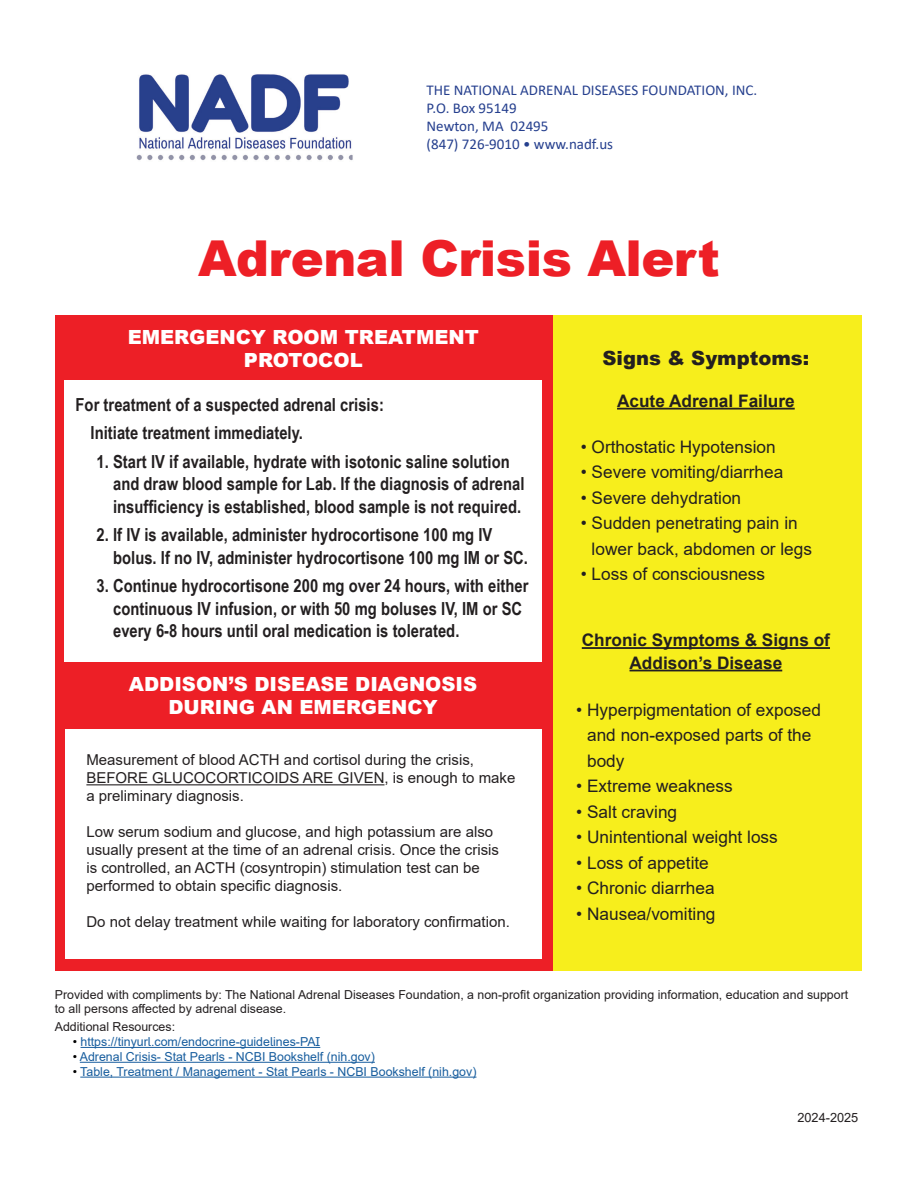
<style>
.page{position:relative;width:918px;height:1188px;background:#fff}
.page>*{position:absolute;margin:0;border:0;box-sizing:border-box;transform-origin:0 0}
.t1{font:900 49.5px "Arial";letter-spacing:-.01em;color:#ed1f26}
.t2{font:900 19.5px/23.4px "Arial";color:#fff;text-align:center}
.t3{font:900 19.5px "Arial";color:#231f20}
.t4{font:700 18px/22.5px "Arial Narrow";color:#231f20}
.t5{font:17.25px/25.5px "Arial";color:#231f20}
.t6{font:700 17.25px/22.5px "Arial";color:#231f20;text-align:center}
.t7{font:15px/18px "Arial";color:#231f20}
.t8{font:15px/18px "Calibri";color:#253f8e}
.t9{font:12.75px "Arial";color:#231f20}
.t10{font:12.3px/14.9px "Arial";color:#231f20}
.t11{font:12.3px "Arial";color:#175d9e}
.s1{color:#000}
</style>
<div class="page">
<img style="left:136px;top:74px;width:217px;height:87px">
<div style="left:55px;top:315px;width:499px;height:656px;background:#ed1f26"></div>
<div style="left:554px;top:315px;width:308px;height:656px;background:#f7ee1c"></div>
<div style="left:65px;top:381px;width:477px;height:281px;background:#fff"></div>
<div style="left:65px;top:729px;width:477px;height:230px;background:#fff"></div>
<hr style="left:86px;top:784px;width:299px;height:1px;background:#231f20">
<hr style="left:617px;top:408px;width:178px;height:2px;background:#231f20">
<hr style="left:582px;top:647px;width:248px;height:2px;background:#231f20">
<hr style="left:630px;top:670px;width:152px;height:1px;background:#231f20">
<hr style="left:81px;top:1047px;width:239px;height:1px;background:#175d9e">
<hr style="left:80px;top:1062px;width:295px;height:1px;background:#175d9e">
<hr style="left:80px;top:1077px;width:396px;height:1px;background:#175d9e">
<p class="t8" style="left:427px;top:80px;width:332px">THE NATIONAL ADRENAL DISEASES FOUNDATION, INC.<br>P.O. Box 95149<br>Newton, MA 02495<br>(847) 726-9010 • www.nadf.us</p>
<h1 class="t1" style="left:198px;top:223px;width:523px">Adrenal Crisis Alert</h1>
<p class="t2" style="left:128px;top:324px;width:353px">EMERGENCY ROOM TREATMENT<br>PROTOCOL</p>
<p class="t4" style="left:91px;top:389px;width:295px;line-height:28.5px;text-indent:-15px">For treatment of a suspected adrenal crisis:<br>Initiate treatment immediately.</p>
<p class="t4" style="left:113px;top:449px;width:413px;text-indent:-17px">1. Start IV if available, hydrate with isotonic saline solution and draw blood sample for Lab. If the diagnosis of adrenal insufficiency is established, blood sample is not required.</p>
<p class="t4" style="left:113px;top:523px;width:416px;text-indent:-17px">2. If IV is available, administer hydrocortisone 100 mg IV bolus. If no IV, administer hydrocortisone 100 mg IM or SC.</p>
<p class="t4" style="left:113px;top:574px;width:417px;text-indent:-17px">3. Continue hydrocortisone 200 mg over 24 hours, with either continuous IV infusion, or with 50 mg boluses IV, IM or SC every 6-8 hours until oral medication is tolerated.</p>
<p class="t2" style="left:129px;top:671px;width:350px">ADDISON’S DISEASE DIAGNOSIS<br>DURING AN EMERGENCY</p>
<p class="t7" style="left:86px;top:751px;width:431px">Measurement of blood ACTH and cortisol during the crisis,<br>BEFORE GLUCOCORTICOIDS ARE GIVEN, is enough to make a preliminary diagnosis.</p>
<p class="t7" style="left:86px;top:823px;width:414px">Low serum sodium and glucose, and high potassium are also usually present at the time of an adrenal crisis. Once the crisis is controlled, an ACTH (cosyntropin) stimulation test can be performed to obtain specific diagnosis.</p>
<p class="t7" style="left:86px;top:913px;width:425px">Do not delay treatment while waiting for laboratory confirmation.</p>
<p class="t3" style="left:602px;top:343px;width:208px">Signs &amp; Symptoms:</p>
<p class="t6" style="left:617px;top:390px;width:179px">Acute Adrenal Failure</p>
<p class="t5" style="left:581px;top:434px;width:196px">• Orthostatic Hypotension</p>
<p class="t5" style="left:581px;top:460px;width:204px">• Severe vomiting/diarrhea</p>
<p class="t5" style="left:581px;top:485px;width:162px">• Severe dehydration</p>
<p class="t5" style="left:592px;top:511px;width:222px;text-indent:-11px">• Sudden penetrating pain in lower back, abdomen or legs</p>
<p class="t5" style="left:581px;top:562px;width:186px">• Loss of consciousness</p>
<p class="t6" style="left:582px;top:629px;width:250px">Chronic Symptoms &amp; Signs of<br>Addison’s Disease</p>
<p class="t5" style="left:587px;top:697px;width:235px;text-indent:-11px">• Hyperpigmentation of exposed and non-exposed parts of the body</p>
<p class="t5" style="left:576px;top:773px;width:158px">• Extreme weakness</p>
<p class="t5" style="left:576px;top:799px;width:102px">• Salt craving</p>
<p class="t5" style="left:576px;top:824px;width:203px">• Unintentional weight loss</p>
<p class="t5" style="left:576px;top:850px;width:134px">• Loss of appetite</p>
<p class="t5" style="left:576px;top:875px;width:140px">• Chronic diarrhea</p>
<p class="t5" style="left:576px;top:901px;width:141px">• Nausea/vomiting</p>
<p class="t10" style="left:55px;top:987px;width:795px">Provided with compliments by: The National Adrenal Diseases Foundation, a non-profit organization providing information, education and support to all persons affected by adrenal disease.</p>
<p class="t10" style="left:55px;top:1019px;width:122px">Additional Resources:</p>
<p class="t11" style="left:73px;top:1033px;width:249px"><span class="s1">•</span> https://tinyurl.com/endocrine-guidelines-PAI</p>
<p class="t11" style="left:73px;top:1048px;width:304px"><span class="s1">•</span> Adrenal Crisis- Stat Pearls - NCBI Bookshelf (nih.gov)</p>
<p class="t11" style="left:73px;top:1063px;width:405px"><span class="s1">•</span> Table, Treatment / Management - Stat Pearls - NCBI Bookshelf (nih.gov)</p>
<p class="t9" style="left:797px;top:1108px;width:62px">2024-2025</p>
</div>
